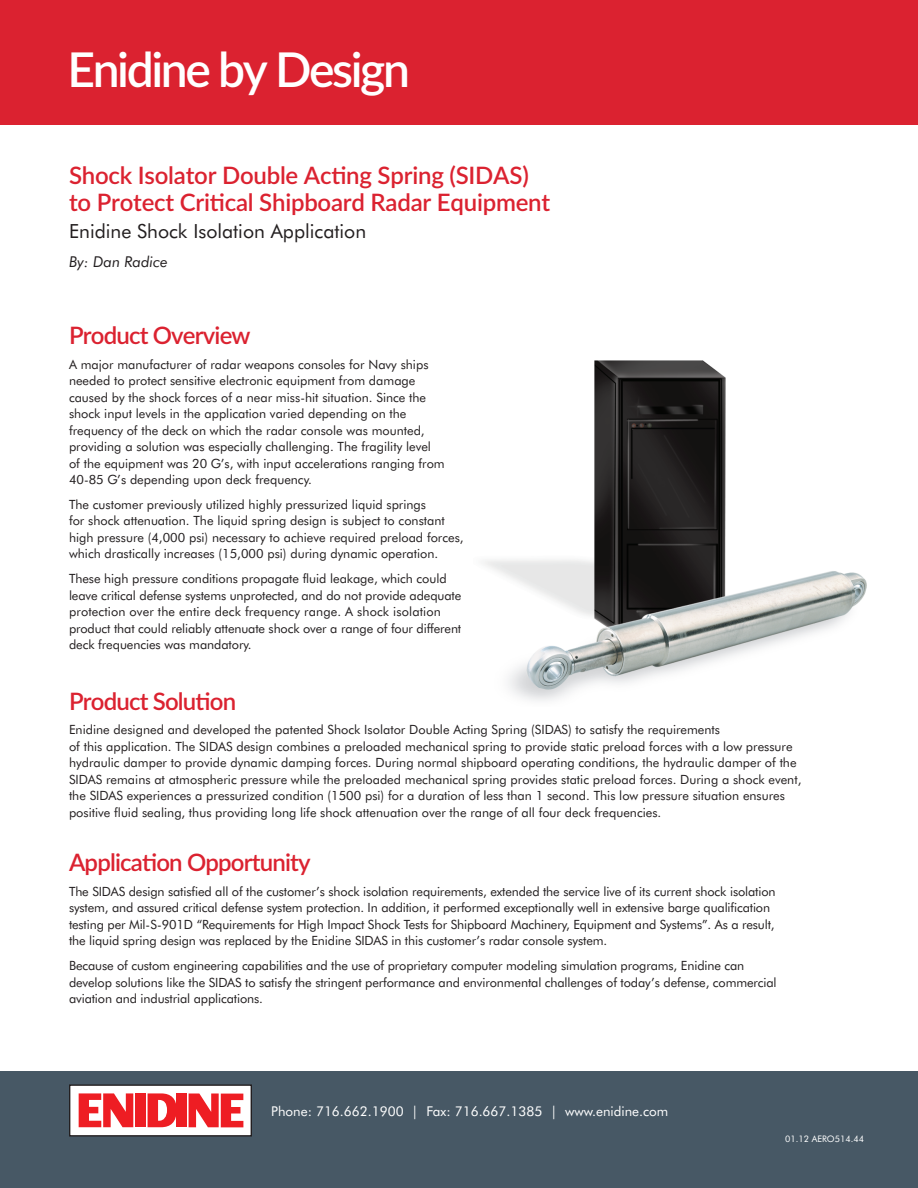
<style>
.page{position:relative;width:918px;height:1188px;background:#fff}
.page>*{position:absolute;margin:0;border:0;box-sizing:border-box;transform-origin:0 0}
.t1{font:600 48px "Lato";letter-spacing:-.05em;color:#fff}
.t2{font:600 24px/27px "Lato";letter-spacing:-.01em;color:#db2230}
.t3{font:600 24px "Lato";letter-spacing:-.035em;color:#db2230}
.t4{font:19.5px "Futura BT";color:#231f20}
.t5{font:italic 15px "Futura BT";color:#231f20}
.t6{font:13.5px "Futura BT";color:#fff}
.t7{font:12.75px/16.5px "Futura BT";color:#231f20}
.t8{font:9px "Futura BT";color:#fff}
</style>
<div class="page">
<div style="left:0;top:1072px;width:918px;height:116px;background:#475865"></div>
<div style="left:70px;top:1085px;width:181px;height:51px;background:#fff"></div>
<div style="left:69px;top:1084px;width:183px;height:53px;border:1px solid #231f20"></div>
<div style="left:176px;top:1094px;width:10px;height:33px;background:#ee1d23"></div>
<svg style="left:189px;top:1094px;width:54px;height:33px"></svg>
<svg style="left:79px;top:1093px;width:54px;height:34px"></svg>
<div style="left:135px;top:1093px;width:11px;height:34px;background:#ee1d23"></div>
<svg style="left:148px;top:1093px;width:29px;height:34px"></svg>
<div style="left:0;top:0;width:918px;height:124px;background:#db2230"></div>
<img style="left:484px;top:360px;width:383px;height:341px">
<h1 class="t1" style="left:68px;top:51px;width:344px">Enidine by Design</h1>
<h2 class="t2" style="left:69px;top:163px;width:483px">Shock Isolator Double Acting Spring (SIDAS) to Protect Critical Shipboard Radar Equipment</h2>
<h3 class="t4" style="left:69px;top:223px;width:299px">Enidine Shock Isolation Application</h3>
<p class="t5" style="left:69px;top:256px;width:100px">By: Dan Radice</p>
<h2 class="t3" style="left:69px;top:326px;width:183px">Product Overview</h2>
<p class="t7" style="left:69px;top:357px;width:377px">A major manufacturer of radar weapons consoles for Navy ships needed to protect sensitive electronic equipment from damage caused by the shock forces of a near miss-hit situation. Since the shock input levels in the application varied depending on the frequency of the deck on which the radar console was mounted, providing a solution was especially challenging. The fragility level of the equipment was 20 G’s, with input accelerations ranging from 40-85 G’s depending upon deck frequency.</p>
<p class="t7" style="left:69px;top:497px;width:396px">The customer previously utilized highly pressurized liquid springs<br>for shock attenuation. The liquid spring design is subject to constant high pressure (4,000 psi) necessary to achieve required preload forces, which drastically increases (15,000 psi) during dynamic operation.</p>
<p class="t7" style="left:69px;top:571px;width:394px">These high pressure conditions propagate fluid leakage, which could leave critical defense systems unprotected, and do not provide adequate protection over the entire deck frequency range. A shock isolation product that could reliably attenuate shock over a range of four different deck frequencies was mandatory.</p>
<h2 class="t3" style="left:69px;top:692px;width:169px">Product Solution</h2>
<p class="t7" style="left:69px;top:723px;width:734px">Enidine designed and developed the patented Shock Isolator Double Acting Spring (SIDAS) to satisfy the requirements<br>of this application. The SIDAS design combines a preloaded mechanical spring to provide static preload forces with a low pressure hydraulic damper to provide dynamic damping forces. During normal shipboard operating conditions, the hydraulic damper of the SIDAS remains at atmospheric pressure while the preloaded mechanical spring provides static preload forces. During a shock event, the SIDAS experiences a pressurized condition (1500 psi) for a duration of less than 1 second. This low pressure situation ensures positive fluid sealing, thus providing long life shock attenuation over the range of all four deck frequencies.</p>
<h2 class="t3" style="left:69px;top:854px;width:243px">Application Opportunity</h2>
<p class="t7" style="left:69px;top:884px;width:708px">The SIDAS design satisfied all of the customer’s shock isolation requirements, extended the service live of its current shock isolation system, and assured critical defense system protection. In addition, it performed exceptionally well in extensive barge qualification testing per Mil-S-901D “Requirements for High Impact Shock Tests for Shipboard Machinery, Equipment and Systems”. As a result, the liquid spring design was replaced by the Enidine SIDAS in this customer’s radar console system.</p>
<p class="t7" style="left:69px;top:958px;width:709px">Because of custom engineering capabilities and the use of proprietary computer modeling simulation programs, Enidine can develop solutions like the SIDAS to satisfy the stringent performance and environmental challenges of today’s defense, commercial aviation and industrial applications.</p>
<p class="t6" style="left:271px;top:1106px;width:399px">Phone: 716.662.1900 | Fax: 716.667.1385 | www.enidine.com</p>
<p class="t8" style="left:785px;top:1136px;width:80px">01.12 AERO514.44</p>
</div>
